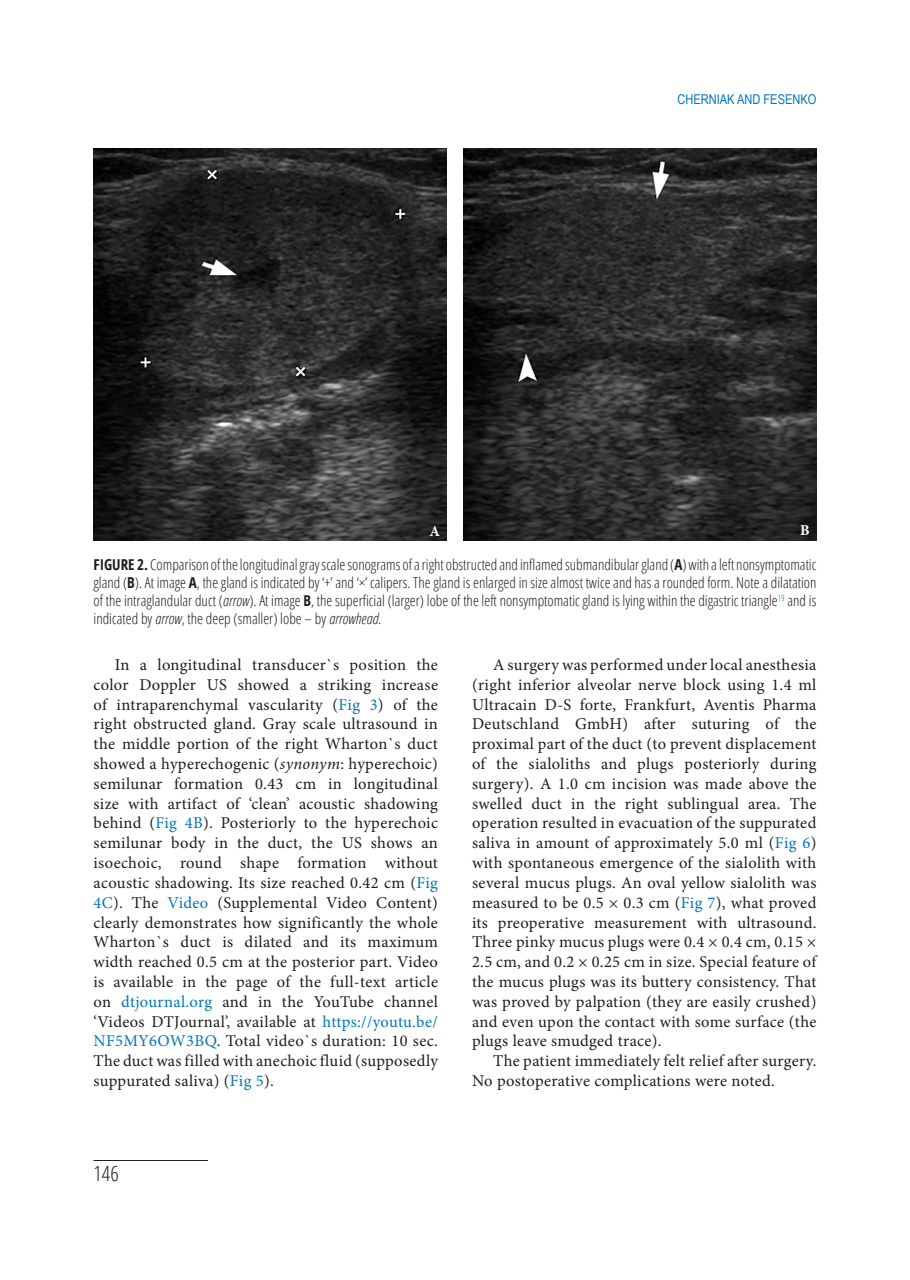
<style>
.page{position:relative;width:910px;height:1280px;background:#fff}
.page>*{position:absolute;margin:0;border:0;box-sizing:border-box;transform-origin:0 0}
.t1{font:300 condensed 21px "Open Sans";color:#1d1d1b}
.t2{font:16.5px/19.8px "Minion Pro";letter-spacing:.02em;color:#1d1d1b;text-align:justify}
.t3{font:300 condensed 15px/18px "Open Sans";color:#1d1d1b;text-align:justify}
.t4{font:700 15px "Minion Pro";color:#fff}
.t5{font:13.5px "Arial Narrow";color:#0076bb}
.s1{font-weight:700}
.s2{font-style:italic}
.s3{color:#0076bb}
</style>
<div class="page">
<hr style="left:94px;top:1160px;width:114px;height:1px;background:#1d1d1b">
<img style="left:94px;top:148px;width:352px;height:393px">
<img style="left:464px;top:148px;width:352px;height:393px">
<p class="t5" style="left:677px;top:90px;width:141px">CHERNIAK AND FESENKO</p>
<p class="t4" style="left:430px;top:520px;width:12px">A</p>
<p class="t4" style="left:800px;top:520px;width:11px">B</p>
<p class="t3" style="left:94px;top:555px;width:724px"><span class="s1">FIGURE 2.</span> Comparison of the longitudinal gray scale sonograms of a right obstructed and inflamed submandibular gland (<span class="s1">A</span>) with a left nonsymptomatic gland (<span class="s1">B</span>). At image <span class="s1">A</span>, the gland is indicated by ‘+’ and ‘×’ calipers. The gland is enlarged in size almost twice and has a rounded form. Note a dilatation of the intraglandular duct (<span class="s2">arrow</span>). At image <span class="s1">B</span>, the superficial (larger) lobe of the left nonsymptomatic gland is lying within the digastric triangle<sup>19</sup> and is indicated by <span class="s2">arrow</span>, the deep (smaller) lobe – by <span class="s2">arrowhead.</span></p>
<p class="t2" style="left:94px;top:655px;width:346px;text-indent:21px">In a longitudinal transducer`s position the color Doppler US showed a striking increase of intraparenchymal vascularity (<span class="s3">Fig 3</span>) of the right obstructed gland. Gray scale ultrasound in the middle portion of the right Wharton`s duct showed a hyperechogenic (<span class="s2">synonym</span>: hyperechoic) semilunar formation 0.43 cm in longitudinal size with artifact of ‘clean’ acoustic shadowing behind (<span class="s3">Fig 4B</span>). Posteriorly to the hyperechoic semilunar body in the duct, the US shows an isoechoic, round shape formation without acoustic shadowing. Its size reached 0.42 cm (<span class="s3">Fig 4C</span>). The <span class="s3">Video</span> (Supplemental Video Content) clearly demonstrates how significantly the whole Wharton`s duct is dilated and its maximum width reached 0.5 cm at the posterior part. Video is available in the page of the full-text article on <span class="s3">dtjournal.org</span> and in the YouTube channel ‘Videos DTJournal’, available at <span class="s3">https://youtu.be/ NF5MY6OW3BQ</span>. Total video`s duration: 10 sec.<br>The duct was filled with anechoic fluid (supposedly suppurated saliva) (<span class="s3">Fig 5</span>).</p>
<p class="t2" style="left:472px;top:655px;width:346px;text-indent:21px">A surgery was performed under local anesthesia (right inferior alveolar nerve block using 1.4 ml Ultracain D-S forte, Frankfurt, Aventis Pharma Deutschland GmbH) after suturing of the proximal part of the duct (to prevent displacement of the sialoliths and plugs posteriorly during surgery). A 1.0 cm incision was made above the swelled duct in the right sublingual area. The operation resulted in evacuation of the suppurated saliva in amount of approximately 5.0 ml (<span class="s3">Fig 6</span>) with spontaneous emergence of the sialolith with several mucus plugs. An oval yellow sialolith was measured to be 0.5 × 0.3 cm (<span class="s3">Fig 7</span>), what proved its preoperative measurement with ultrasound.<br>Three pinky mucus plugs were 0.4 × 0.4 cm, 0.15 × 2.5 cm, and 0.2 × 0.25 cm in size. Special feature of the mucus plugs was its buttery consistency. That was proved by palpation (they are easily crushed) and even upon the contact with some surface (the plugs leave smudged trace).</p>
<p class="t2" style="left:472px;top:1051px;width:346px;text-indent:21px">The patient immediately felt relief after surgery.<br>No postoperative complications were noted.</p>
<p class="t1" style="left:94px;top:1159px;width:27px">146</p>
</div>
